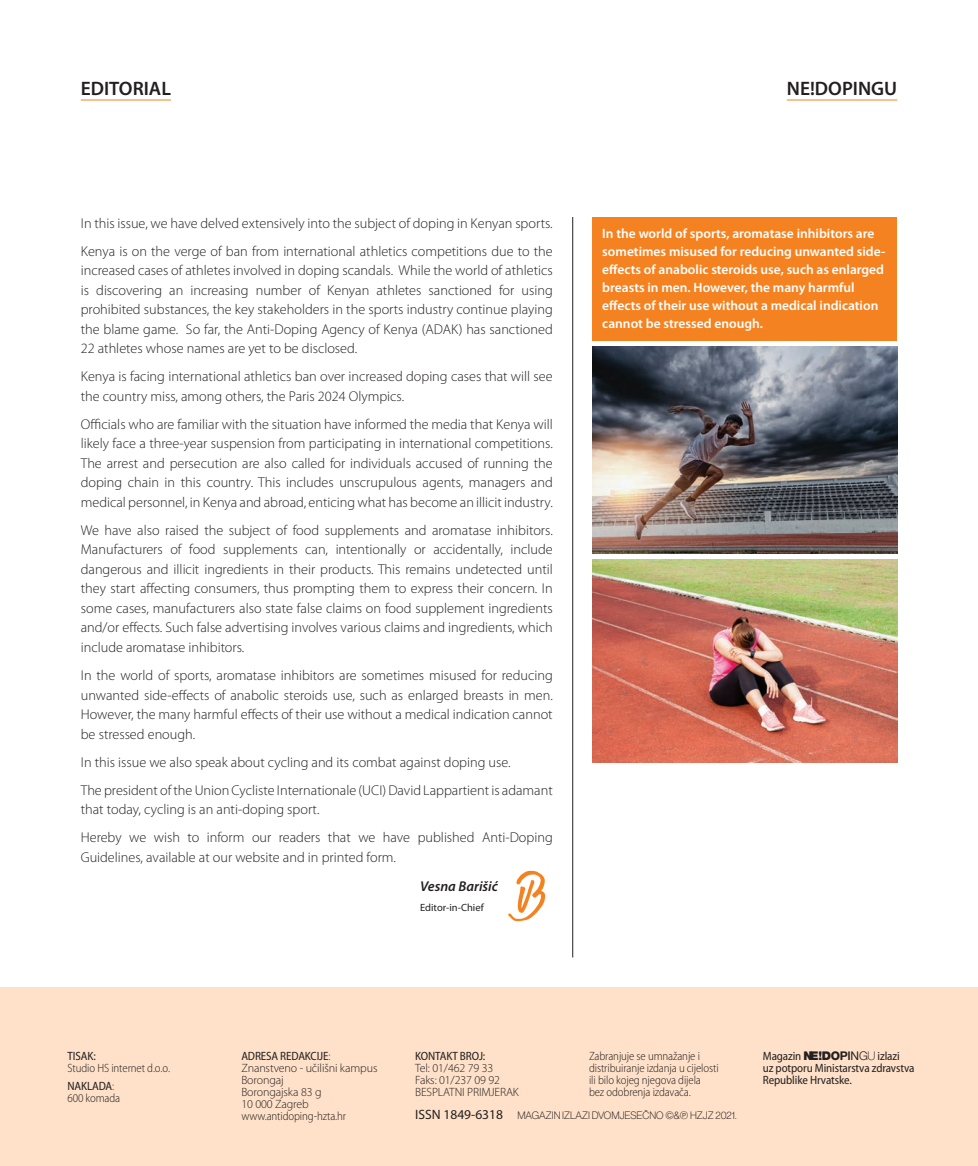
<style>
.page{position:relative;width:978px;height:1166px;background:#fff}
.page>*{position:absolute;margin:0;border:0;box-sizing:border-box;transform-origin:0 0}
.t1{font:600 19.5px "Myriad Pro";color:#231f20}
.t2{font:300 14.25px/19.5px "Myriad Pro";color:#231f20}
.t3{font:italic 600 14.25px "Myriad Pro";color:#231f20}
.t4{font:600 13.5px/18px "Myriad Pro";color:#fff}
.t5{font:300 semi-condensed 12px/12px "Myriad Pro";letter-spacing:-.01em;color:#231f20}
.t6{font:300 12px/12px "Myriad Pro";letter-spacing:-.01em;color:#231f20}
.t7{font:semi-condensed 12px/12px "Myriad Pro";letter-spacing:-.01em;color:#231f20}
.t8{font:100 10.5px "Neue Haas Display";color:#231f20}
.t9{font:10.5px "Myriad Pro";color:#231f20}
.s1{font-weight:400}
.s2{font-weight:400;font-stretch:semi-condensed}
.s3{font-stretch:semi-condensed}
.s4{font-family:"Helvetica Neue LT Pro";font-weight:900;font-stretch:normal}
.s5{font-family:"Helvetica Neue LT Pro";font-weight:800;font-stretch:normal}
.s6{font-family:"Helvetica Neue LT Pro";font-weight:700;font-stretch:normal}
.s7{font-family:"Helvetica Neue LT Pro";font-weight:500;font-stretch:normal}
.s8{font-family:"Helvetica Neue LT Pro";font-stretch:normal}
.s9{font-family:"Helvetica Neue LT Pro";font-weight:300;font-stretch:normal}
.s10{font-family:"Helvetica Neue LT Pro";font-weight:100;font-stretch:normal}
.s11{font-family:"Myriad Pro";font-weight:400;font-size:13.5px}
</style>
<div class="page">
<hr style="left:81px;top:100px;width:90px;height:1px;background:#f58220">
<hr style="left:787px;top:100px;width:110px;height:1px;background:#f58220">
<div style="left:0;top:987px;width:978px;height:178px;background:#fee1c8"></div>
<hr style="left:572px;top:217px;width:1px;height:740px;background:#231f20">
<svg style="left:508px;top:870px;width:37px;height:50px"></svg>
<div style="left:593px;top:217px;width:304px;height:124px;background:#f58220"></div>
<img style="left:593px;top:347px;width:304px;height:206px">
<img style="left:593px;top:559px;width:304px;height:203px">
<h1 class="t1" style="left:81px;top:78px;width:92px">EDITORIAL</h1>
<h1 class="t1" style="left:787px;top:78px;width:112px">NE!DOPINGU</h1>
<p class="t2" style="left:81px;top:209px;width:473px;line-height:28px">In this issue, we have delved extensively into the subject of doping in Kenyan sports.<br>Kenya is on the verge of ban from international athletics competitions due to the</p>
<p class="t2" style="left:81px;top:261px;width:473px;text-align:justify">increased cases of athletes involved in doping scandals. While the world of athletics is discovering an increasing number of Kenyan athletes sanctioned for using prohibited substances, the key stakeholders in the sports industry continue playing the blame game. So far, the Anti-Doping Agency of Kenya (ADAK) has sanctioned 22 athletes whose names are yet to be disclosed.</p>
<p class="t2" style="left:81px;top:367px;width:473px">Kenya is facing international athletics ban over increased doping cases that will see the country miss, among others, the Paris 2024 Olympics.</p>
<p class="t2" style="left:81px;top:414px;width:474px;text-align:justify">Officials who are familiar with the situation have informed the media that Kenya will likely face a three-year suspension from participating in international competitions.<br>The arrest and persecution are also called for individuals accused of running the doping chain in this country. This includes unscrupulous agents, managers and medical personnel, in Kenya and abroad, enticing what has become an illicit industry.</p>
<p class="t2" style="left:81px;top:520px;width:474px;text-align:justify">We have also raised the subject of food supplements and aromatase inhibitors.<br>Manufacturers of food supplements can, intentionally or accidentally, include dangerous and illicit ingredients in their products. This remains undetected until they start affecting consumers, thus prompting them to express their concern. In some cases, manufacturers also state false claims on food supplement ingredients and/or effects. Such false advertising involves various claims and ingredients, which include aromatase inhibitors.</p>
<p class="t2" style="left:81px;top:665px;width:474px;text-align:justify">In the world of sports, aromatase inhibitors are sometimes misused for reducing unwanted side-effects of anabolic steroids use, such as enlarged breasts in men.<br>However, the many harmful effects of their use without a medical indication cannot be stressed enough.</p>
<p class="t2" style="left:81px;top:747px;width:473px;line-height:28px">In this issue we also speak about cycling and its combat against doping use.<br>The president of the Union Cycliste Internationale (UCI) David Lappartient is adamant</p>
<p class="t2" style="left:81px;top:795px;width:474px;line-height:28px">that today, cycling is an anti-doping sport.<br>Hereby we wish to inform our readers that we have published Anti-Doping</p>
<p class="t2" style="left:81px;top:847px;width:317px">Guidelines, available at our website and in printed form.</p>
<p class="t3" style="left:420px;top:878px;width:79px">Vesna Barišić</p>
<p class="t9" style="left:420px;top:901px;width:65px">Editor-in-Chief</p>
<p class="t4" style="left:602px;top:224px;width:284px">In the world of sports, aromatase inhibitors are sometimes misused for reducing unwanted side&shy;effects of anabolic steroids use, such as enlarged breasts in men. However, the many harmful effects of their use without a medical indication cannot be stressed enough.</p>
<p class="t7" style="left:68px;top:1049px;width:30px">TISAK:</p>
<p class="t5" style="left:68px;top:1058px;width:104px;line-height:18px">Studio HS internet d.o.o.<br><span class="s1">NAKLADA</span>:</p>
<p class="t5" style="left:68px;top:1091px;width:54px">600 komada</p>
<p class="t6" style="left:241px;top:1049px;width:138px"><span class="s2">ADRESA REDAKCIJE</span><span class="s3">:<br></span>Znanstveno - učilišni kampus<br>Borongaj<br>Borongajska 83 g<br>10 000 Zagreb</p>
<p class="t5" style="left:241px;top:1109px;width:106px">www.antidoping-hzta.hr</p>
<p class="t7" style="left:415px;top:1049px;width:72px">KONTAKT BROJ:</p>
<p class="t6" style="left:415px;top:1061px;width:105px">Tel: 01/462 79 33<br>Faks: 01/237 09 92<br>BESPLATNI PRIMJERAK</p>
<p class="t5" style="left:589px;top:1049px;width:131px">Zabranjuje se umnažanje i distribuiranje izdanja u cijelosti ili bilo kojeg njegova dijela bez odobrenja izdavača.</p>
<p class="t7" style="left:763px;top:1049px;width:153px">Magazin <span class="s4">NE!D</span><span class="s5">O</span><span class="s6">P</span><span class="s7">I</span><span class="s8">N</span><span class="s9">G</span><span class="s10">U</span> izlazi<br>uz potporu Ministarstva zdravstva<br>Republike Hrvatske.</p>
<p class="t8" style="left:415px;top:1109px;width:323px"><span class="s11">ISSN 1849-6318</span> MAGAZIN IZLAZI DVOMJESEČNO ©&amp;Ⓟ HZJZ 2021.</p>
</div>
